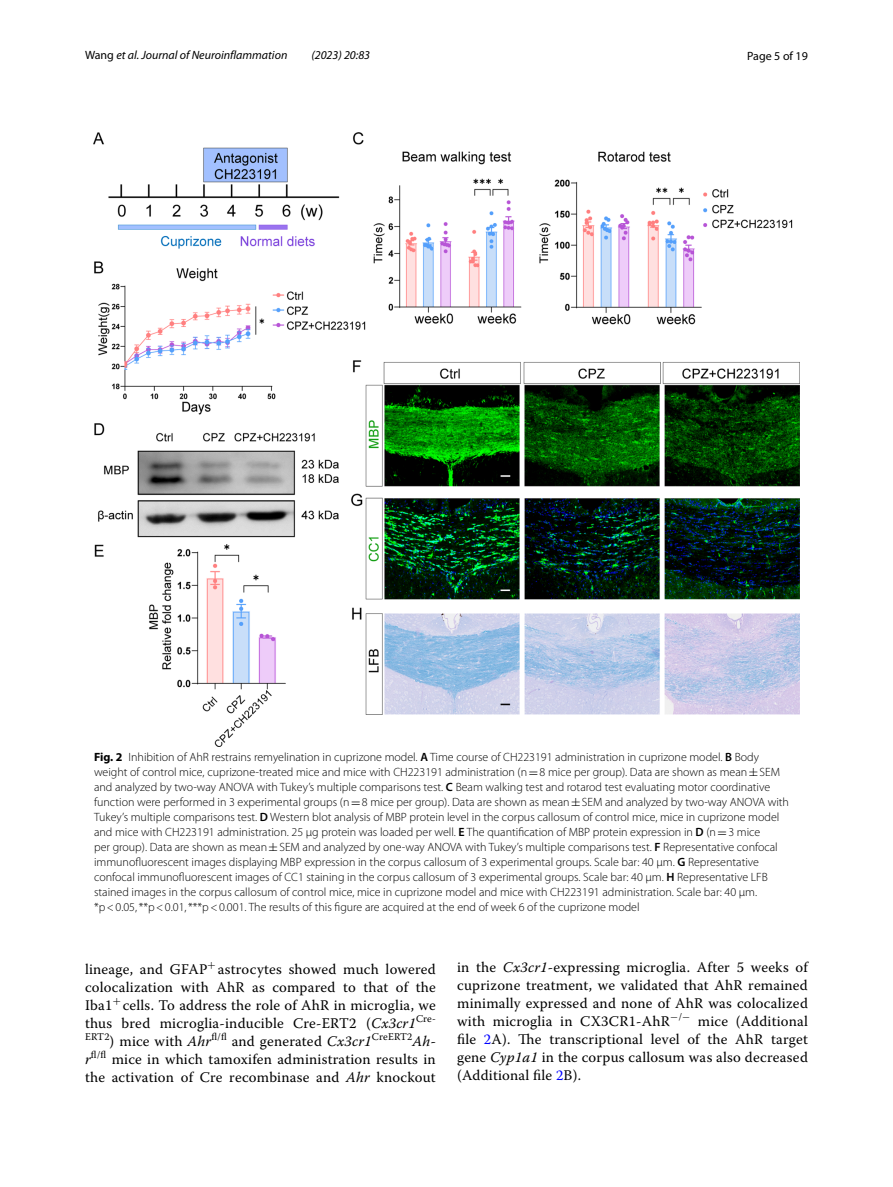
<style>
.page{position:relative;width:893px;height:1187px;background:#fff}
.page>*{position:absolute;margin:0;border:0;box-sizing:border-box;transform-origin:0 0}
.t1{font:14.7px/18px "Warnock Pro";letter-spacing:.015em;color:#000;text-align:justify}
.t2{font:300 12px/15px "Myriad Pro";color:#000}
.t3{font:italic 12px "Myriad Pro";color:#000}
.t4{font:12px "Myriad Pro";color:#000}
.s1{font-style:normal}
.s2{font-weight:700}
.s3{font-weight:600}
.s4{font-family:"MTSY";font-weight:400}
.s5{font-style:italic}
.s6{color:#00f}
</style>
<div class="page">
<img style="left:94px;top:133px;width:705px;height:613px">
<p class="t3" style="left:85px;top:48px;width:204px"><span class="s1">Wang</span> et al. Journal of Neuroinflammation</p>
<p class="t3" style="left:311px;top:48px;width:60px">(2023) 20:83</p>
<p class="t4" style="left:747px;top:48px;width:62px">Page 5 of 19</p>
<p class="t2" style="left:94px;top:750px;width:696px"><span class="s2">Fig. 2</span> Inhibition of AhR restrains remyelination in cuprizone model. <span class="s3">A</span> Time course of CH223191 administration in cuprizone model. <span class="s3">B</span> Body weight of control mice, cuprizone-treated mice and mice with CH223191 administration (n<span class="s4">=</span>8 mice per group). Data are shown as mean<span class="s4">±</span>SEM and analyzed by two-way ANOVA with Tukey’s multiple comparisons test. <span class="s3">C</span> Beam walking test and rotarod test evaluating motor coordinative function were performed in 3 experimental groups (n<span class="s4">=</span>8 mice per group). Data are shown as mean<span class="s4">±</span>SEM and analyzed by two-way ANOVA with Tukey’s multiple comparisons test. <span class="s3">D</span> Western blot analysis of MBP protein level in the corpus callosum of control mice, mice in cuprizone model and mice with CH223191 administration. 25 μg protein was loaded per well. <span class="s3">E</span> The quantification of MBP protein expression in <span class="s3">D</span> (n<span class="s4">=</span>3 mice<br>per group). Data are shown as mean<span class="s4">±</span>SEM and analyzed by one-way ANOVA with Tukey’s multiple comparisons test. <span class="s3">F</span> Representative confocal immunofluorescent images displaying MBP expression in the corpus callosum of 3 experimental groups. Scale bar: 40 μm. <span class="s3">G</span> Representative confocal immunofluorescent images of CC1 staining in the corpus callosum of 3 experimental groups. Scale bar: 40 μm. <span class="s3">H</span> Representative LFB stained images in the corpus callosum of control mice, mice in cuprizone model and mice with CH223191 administration. Scale bar: 40 μm. *p&lt;0.05,**p&lt;0.01,***p&lt;0.001. The results of this figure are acquired at the end of week 6 of the cuprizone model</p>
<p class="t1" style="left:85px;top:959px;width:352px">lineage, and GFAP<sup>+</sup> astrocytes showed much lowered colocalization with AhR as compared to that of the Iba1<sup>+</sup> cells. To address the role of AhR in microglia, we thus bred microglia-inducible Cre-ERT2 (<span class="s5">Cx3cr1</span><sup>Cre-ERT2</sup>) mice with <span class="s5">Ahr</span><sup>fl/fl</sup> and generated <span class="s5">Cx3cr1</span><sup>CreERT2</sup><span class="s5">Ah&shy;r</span><sup>fl/fl</sup> mice in which tamoxifen administration results in the activation of Cre recombinase and <span class="s5">Ahr</span> knockout</p>
<p class="t1" style="left:457px;top:957px;width:352px">in the <span class="s5">Cx3cr1</span>-expressing microglia. After 5 weeks of cuprizone treatment, we validated that AhR remained minimally expressed and none of AhR was colocalized with microglia in CX3CR1-AhR<sup>−</sup><sup>/</sup><sup>−</sup> mice (Additional file <span class="s6">2</span>A). The transcriptional level of the AhR target gene <span class="s5">Cyp1a1</span> in the corpus callosum was also decreased (Additional file <span class="s6">2</span>B).</p>
</div>
